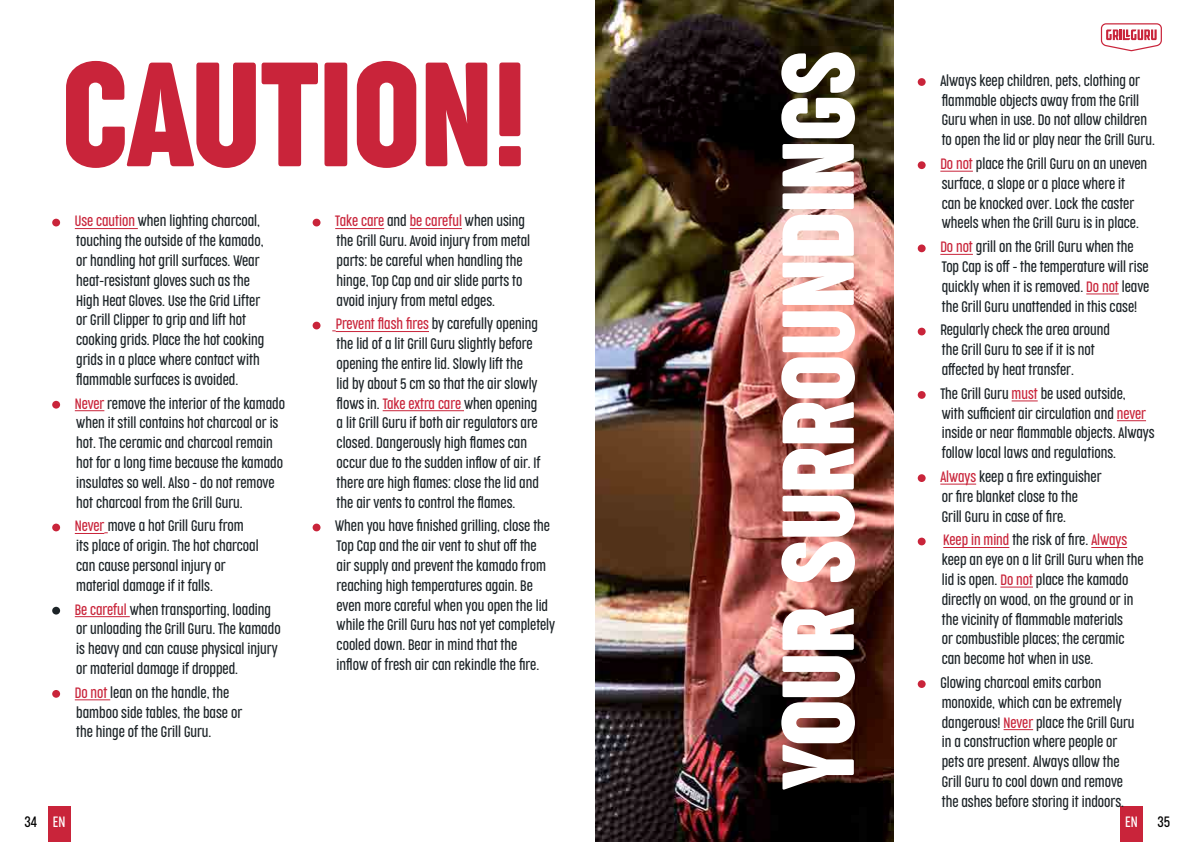
<style>
.page{position:relative;width:1191px;height:842px;background:#fff}
.page>*{position:absolute;margin:0;border:0;box-sizing:border-box;transform-origin:0 0}
.t1{font:139.6px "Cocogoose Compressed";color:#c9243a}
.t2{font:96px "Cocogoose Compressed";letter-spacing:-.005em;color:#fff}
.t3{font:300 14.1px/19.8px "Cocogoose Compressed";color:#1c2327}
.t4{font:300 14px "Cocogoose Compressed";color:#c9243a}
.t5{font:300 14px "Cocogoose Compressed";color:#000}
.t6{font:300 14px "Cocogoose Compressed";color:#fff}
.s1{font-size:14px;color:#c9243a}
.s2{font-size:14.1px;color:#1c2327}
.s3{color:#fff}
</style>
<div class="page">
<div style="left:48px;top:806px;width:23px;height:36px;background:#c9243a"></div>
<div style="left:1120px;top:806px;width:22px;height:36px;background:#c9243a"></div>
<img style="left:596px;top:0;width:297px;height:842px">
<hr style="left:940px;top:171px;width:33px;height:1px;background:#c9243a">
<hr style="left:940px;top:254px;width:33px;height:1px;background:#c9243a">
<hr style="left:1086px;top:294px;width:32px;height:1px;background:#c9243a">
<svg style="left:1011px;top:401px;width:26px;height:1px"></svg>
<hr style="left:1116px;top:420px;width:30px;height:1px;background:#c9243a">
<hr style="left:940px;top:484px;width:36px;height:1px;background:#c9243a">
<hr style="left:943px;top:547px;width:66px;height:1px;background:#c9243a">
<hr style="left:1091px;top:547px;width:36px;height:1px;background:#c9243a">
<hr style="left:1000px;top:587px;width:33px;height:1px;background:#c9243a">
<hr style="left:1003px;top:729px;width:30px;height:1px;background:#c9243a">
<div style="left:917px;top:78px;width:8px;height:8px;background:#c9243a;border-radius:50%"></div>
<div style="left:917px;top:161px;width:8px;height:8px;background:#c9243a;border-radius:50%"></div>
<div style="left:917px;top:244px;width:8px;height:8px;background:#c9243a;border-radius:50%"></div>
<div style="left:917px;top:328px;width:8px;height:7px;background:#c9243a;border-radius:50%"></div>
<div style="left:917px;top:391px;width:8px;height:8px;background:#c9243a;border-radius:50%"></div>
<div style="left:917px;top:474px;width:8px;height:8px;background:#c9243a;border-radius:50%"></div>
<div style="left:917px;top:538px;width:8px;height:7px;background:#c9243a;border-radius:50%"></div>
<div style="left:917px;top:680px;width:8px;height:8px;background:#c9243a;border-radius:50%"></div>
<svg style="left:1100px;top:23px;width:62px;height:29px"></svg>
<hr style="left:75px;top:228px;width:63px;height:1px;background:#c9243a">
<svg style="left:75px;top:410px;width:29px;height:1px"></svg>
<svg style="left:75px;top:532px;width:33px;height:2px"></svg>
<hr style="left:75px;top:616px;width:55px;height:1px;background:#c9243a">
<hr style="left:75px;top:699px;width:35px;height:1px;background:#c9243a">
<div style="left:52px;top:219px;width:8px;height:7px;background:#c9243a;border-radius:50%"></div>
<div style="left:52px;top:401px;width:8px;height:8px;background:#c9243a;border-radius:50%"></div>
<div style="left:52px;top:524px;width:8px;height:7px;background:#c9243a;border-radius:50%"></div>
<div style="left:52px;top:607px;width:8px;height:7px;background:#1c2327;border-radius:50%"></div>
<div style="left:52px;top:690px;width:8px;height:8px;background:#c9243a;border-radius:50%"></div>
<hr style="left:335px;top:228px;width:49px;height:1px;background:#c9243a">
<hr style="left:410px;top:228px;width:52px;height:1px;background:#c9243a">
<hr style="left:336px;top:331px;width:93px;height:1px;background:#c9243a">
<hr style="left:383px;top:410px;width:81px;height:1px;background:#c9243a">
<div style="left:312px;top:219px;width:8px;height:7px;background:#c9243a;border-radius:50%"></div>
<div style="left:312px;top:322px;width:8px;height:7px;background:#c9243a;border-radius:50%"></div>
<div style="left:312px;top:524px;width:8px;height:7px;background:#c9243a;border-radius:50%"></div>
<h1 class="t1" style="left:62px;top:20px;width:466px">CAUTION!</h1>
<p class="t3" style="left:75px;top:211px;width:191px"><span class="s1">Use caution</span> when lighting charcoal, touching the outside of the kamado, or handling hot grill surfaces. Wear heat-resistant gloves such as the High Heat Gloves. Use the Grid Lifter or Grill Clipper to grip and lift hot cooking grids. Place the hot cooking grids in a place where contact with flammable surfaces is avoided.</p>
<p class="t3" style="left:75px;top:393px;width:212px"><span class="s1">Never</span> remove the interior of the kamado when it still contains hot charcoal or is hot. The ceramic and charcoal remain hot for a long time because the kamado insulates so well. Also - do not remove hot charcoal from the Grill Guru.</p>
<p class="t3" style="left:75px;top:516px;width:185px"><span class="s1">Never</span> move a hot Grill Guru from its place of origin. The hot charcoal can cause personal injury or material damage if it falls.</p>
<p class="t3" style="left:75px;top:599px;width:207px"><span class="s1">Be careful</span> when transporting, loading or unloading the Grill Guru. The kamado is heavy and can cause physical injury or material damage if dropped.</p>
<p class="t3" style="left:75px;top:682px;width:169px"><span class="s1">Do not</span> lean on the handle, the bamboo side tables, the base or the hinge of the Grill Guru.</p>
<p class="t4" style="left:335px;top:212px;width:191px">Take care <span class="s2">and</span> be careful <span class="s2">when using</span></p>
<p class="t3" style="left:337px;top:231px;width:195px">the Grill Guru. Avoid injury from metal parts: be careful when handling the hinge, Top Cap and air slide parts to avoid injury from metal edges.</p>
<p class="t3" style="left:336px;top:314px;width:206px"><span class="s1">Prevent flash fires</span> by carefully opening the lid of a lit Grill Guru slightly before opening the entire lid. Slowly lift the<br>lid by about 5 cm so that the air slowly flows in. <span class="s1">Take extra care</span> when opening a lit Grill Guru if both air regulators are closed. Dangerously high flames can occur due to the sudden inflow of air. If there are high flames: close the lid and the air vents to control the flames.</p>
<p class="t3" style="left:335px;top:516px;width:221px">When you have finished grilling, close the Top Cap and the air vent to shut off the<br>air supply and prevent the kamado from reaching high temperatures again. Be even more careful when you open the lid while the Grill Guru has not yet completely cooled down. Bear in mind that the<br>inflow of fresh air can rekindle the fire.</p>
<h2 class="t2" style="left:753px;top:790px;width:742px;rotate:-90deg">YOUR SURROUNDINGS</h2>
<p class="t3" style="left:940px;top:71px;width:216px">Always keep children, pets, clothing or flammable objects away from the Grill Guru when in use. Do not allow children to open the lid or play near the Grill Guru.</p>
<p class="t3" style="left:940px;top:154px;width:208px"><span class="s1">Do not</span> place the Grill Guru on an uneven surface, a slope or a place where it<br>can be knocked over. Lock the caster wheels when the Grill Guru is in place.</p>
<p class="t3" style="left:940px;top:237px;width:210px"><span class="s1">Do not</span> grill on the Grill Guru when the Top Cap is off - the temperature will rise quickly when it is removed. <span class="s1">Do not</span> leave the Grill Guru unattended in this case!</p>
<p class="t3" style="left:940px;top:320px;width:171px">Regularly check the area around the Grill Guru to see if it is not affected by heat transfer.</p>
<p class="t3" style="left:940px;top:384px;width:216px">The Grill Guru <span class="s1">must</span> be used outside,<br>with sufficient air circulation and <span class="s1">never </span>inside or near flammable objects. Always follow local laws and regulations.</p>
<p class="t3" style="left:940px;top:467px;width:163px"><span class="s1">Always</span> keep a fire extinguisher or fire blanket close to the<br>Grill Guru in case of fire.</p>
<p class="t4" style="left:943px;top:531px;width:185px">Keep in mind <span class="s2">the risk of fire.</span> Always</p>
<p class="t3" style="left:941px;top:550px;width:203px">keep an eye on a lit Grill Guru when the lid is open. <span class="s1">Do not</span> place the kamado directly on wood, on the ground or in the vicinity of flammable materials<br>or combustible places; the ceramic can become hot when in use.</p>
<p class="t3" style="left:940px;top:673px;width:196px">Glowing charcoal emits carbon monoxide, which can be extremely dangerous! <span class="s1">Never</span> place the Grill Guru in a construction where people or pets are present. Always allow the Grill Guru to cool down and remove</p>
<p class="t3" style="left:941px;top:791px;width:184px">the ashes before storing it indoors.</p>
<p class="t5" style="left:25px;top:812px;width:42px">34 <span class="s3">EN</span></p>
<p class="t6" style="left:1125px;top:812px;width:14px">EN</p>
<p class="t5" style="left:1157px;top:812px;width:14px">35</p>
</div>
